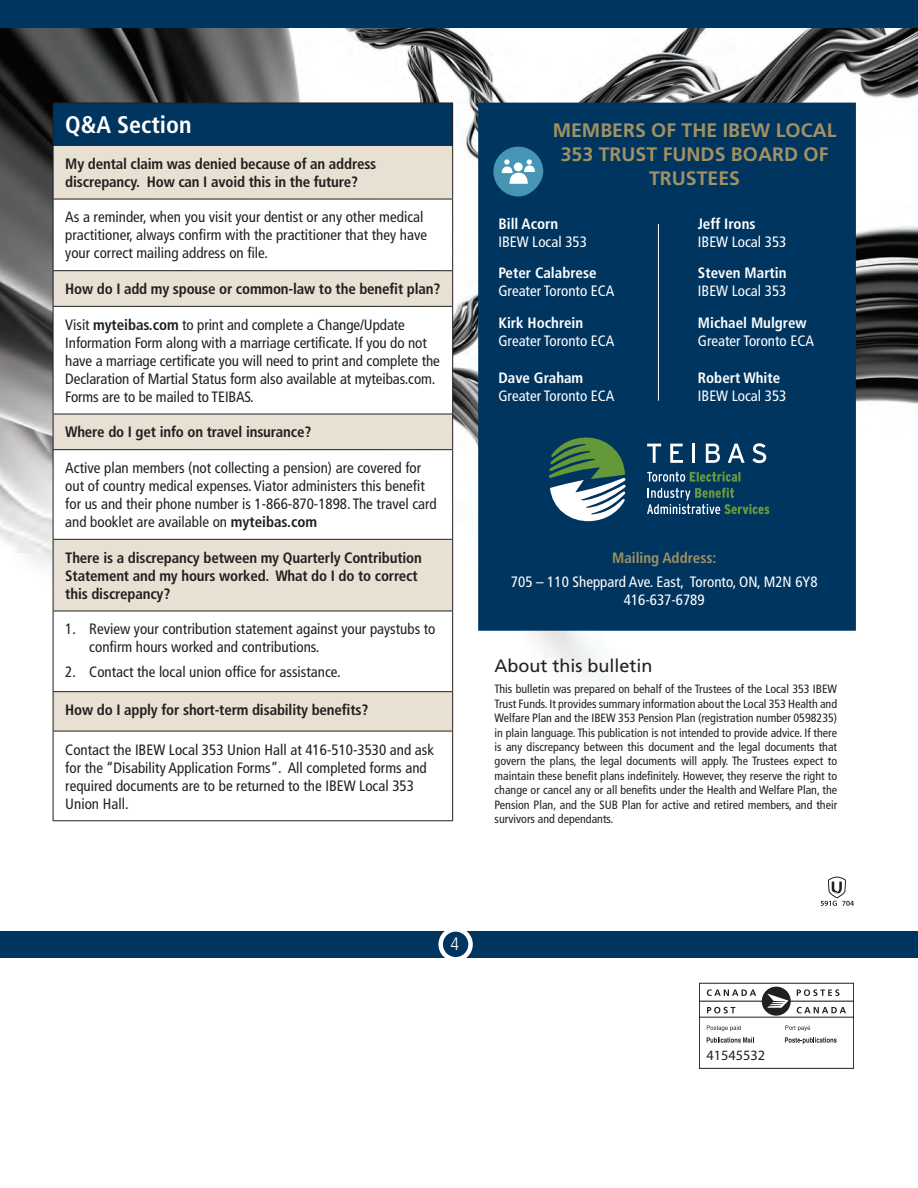
<style>
.page{position:relative;width:918px;height:1188px;background:#fff}
.page>*{position:absolute;margin:0;border:0;box-sizing:border-box;transform-origin:0 0}
.t1{font:700 condensed 24px "Frutiger LT Std";color:#fff}
.t2{font:700 19.5px/24px "Frutiger LT Std";color:#a29161;text-align:center}
.t3{font:18px "Frutiger LT Std";color:#231f20}
.t4{font:300 condensed 18px "Frutiger LT Std";color:#fff}
.t5{font:condensed 15px/18px "Frutiger LT Std";color:#231f20}
.t6{font:700 condensed 15px/18px "Frutiger LT Std";letter-spacing:-.01em;color:#231f20}
.t7{font:condensed 15px/18px "Frutiger LT Std";color:#fff;text-align:center}
.t8{font:700 condensed 15px "Frutiger LT Std";color:#fff}
.t9{font:700 condensed 15px "Frutiger LT Std";color:#a29161}
.t10{font:14.25px "Myriad Pro";color:#231f20}
.t11{font:condensed 12px/14.4px "Frutiger LT Std";color:#231f20;text-align:justify}
.s1{font-weight:700}
</style>
<div class="page">
<img style="left:0;top:28px;width:918px;height:878px">
<div style="left:0;top:931px;width:918px;height:26px;background:#003560"></div>
<svg style="left:441px;top:929px;width:30px;height:30px"></svg>
<div style="left:438px;top:927px;width:35px;height:35px;border:4px solid #fff;border-radius:50%"></div>
<div style="left:53px;top:103px;width:400px;height:42px;background:#003560"></div>
<div style="left:54px;top:146px;width:398px;height:53px;background:#e8e1d3"></div>
<svg style="left:54px;top:200px;width:398px;height:620px"></svg>
<hr style="left:53px;top:103px;width:400px;height:1px;background:#231f20">
<hr style="left:53px;top:103px;width:1px;height:42px;background:#231f20">
<hr style="left:452px;top:103px;width:1px;height:42px;background:#231f20">
<hr style="left:53px;top:145px;width:400px;height:1px;background:#231f20">
<hr style="left:53px;top:146px;width:1px;height:53px;background:#231f20">
<hr style="left:452px;top:146px;width:1px;height:53px;background:#231f20">
<hr style="left:53px;top:199px;width:400px;height:1px;background:#231f20">
<hr style="left:53px;top:199px;width:1px;height:71px;background:#231f20">
<hr style="left:452px;top:199px;width:1px;height:71px;background:#231f20">
<hr style="left:53px;top:270px;width:400px;height:1px;background:#231f20">
<hr style="left:53px;top:271px;width:1px;height:35px;background:#231f20">
<hr style="left:452px;top:271px;width:1px;height:35px;background:#231f20">
<hr style="left:53px;top:306px;width:400px;height:1px;background:#231f20">
<hr style="left:53px;top:307px;width:1px;height:107px;background:#231f20">
<hr style="left:452px;top:307px;width:1px;height:107px;background:#231f20">
<hr style="left:53px;top:414px;width:400px;height:1px;background:#231f20">
<hr style="left:53px;top:414px;width:1px;height:35px;background:#231f20">
<hr style="left:452px;top:414px;width:1px;height:35px;background:#231f20">
<hr style="left:53px;top:449px;width:400px;height:1px;background:#231f20">
<hr style="left:53px;top:450px;width:1px;height:89px;background:#231f20">
<hr style="left:452px;top:450px;width:1px;height:89px;background:#231f20">
<hr style="left:53px;top:539px;width:400px;height:1px;background:#231f20">
<hr style="left:53px;top:540px;width:1px;height:71px;background:#231f20">
<hr style="left:452px;top:540px;width:1px;height:71px;background:#231f20">
<hr style="left:53px;top:611px;width:400px;height:1px;background:#231f20">
<hr style="left:53px;top:611px;width:1px;height:80px;background:#231f20">
<hr style="left:452px;top:611px;width:1px;height:80px;background:#231f20">
<hr style="left:53px;top:691px;width:400px;height:1px;background:#231f20">
<hr style="left:53px;top:692px;width:1px;height:39px;background:#231f20">
<hr style="left:452px;top:692px;width:1px;height:39px;background:#231f20">
<hr style="left:53px;top:731px;width:400px;height:1px;background:#231f20">
<hr style="left:53px;top:731px;width:1px;height:89px;background:#231f20">
<hr style="left:452px;top:731px;width:1px;height:89px;background:#231f20">
<hr style="left:53px;top:820px;width:400px;height:1px;background:#231f20">
<div style="left:478px;top:103px;width:378px;height:528px;background:#003560;border:2px solid #003560"></div>
<svg style="left:647px;top:444px;width:14px;height:19px"></svg>
<svg style="left:670px;top:444px;width:13px;height:19px"></svg>
<svg style="left:693px;top:444px;width:2px;height:19px"></svg>
<svg style="left:706px;top:444px;width:14px;height:19px"></svg>
<svg style="left:728px;top:444px;width:17px;height:19px"></svg>
<svg style="left:752px;top:443px;width:14px;height:20px"></svg>
<svg style="left:549px;top:437px;width:77px;height:85px"></svg>
<svg style="left:647px;top:471px;width:93px;height:11px"></svg>
<svg style="left:647px;top:488px;width:122px;height:26px"></svg>
<div style="left:493px;top:147px;width:50px;height:50px;background:#4795b5;border-radius:50%"></div>
<svg style="left:502px;top:159px;width:33px;height:25px"></svg>
<hr style="left:658px;top:224px;width:1px;height:177px;background:#fff">
<div style="left:0;top:0;width:918px;height:28px;background:#003560"></div>
<svg style="left:821px;top:876px;width:33px;height:30px"></svg>
<svg style="left:699px;top:983px;width:155px;height:86px"></svg>
<h1 class="t1" style="left:65px;top:111px;width:128px">Q&amp;A Section</h1>
<p class="t6" style="left:65px;top:155px;width:313px">My dental claim was denied because of an address discrepancy. How can I avoid this in the future?</p>
<p class="t5" style="left:65px;top:208px;width:363px">As a reminder, when you visit your dentist or any other medical practitioner, always confirm with the practitioner that they have your correct mailing address on file.</p>
<p class="t6" style="left:65px;top:280px;width:377px">How do I add my spouse or common-law to the benefit plan?</p>
<p class="t5" style="left:65px;top:316px;width:376px">Visit <span class="s1">myteibas.com</span> to print and complete a Change/Update Information Form along with a marriage certificate. If you do not have a marriage certificate you will need to print and complete the Declaration of Martial Status form also available at myteibas.com.<br>Forms are to be mailed to TEIBAS.</p>
<p class="t6" style="left:65px;top:423px;width:248px">Where do I get info on travel insurance?</p>
<p class="t5" style="left:65px;top:459px;width:373px">Active plan members (not collecting a pension) are covered for out of country medical expenses. Viator administers this benefit for us and their phone number is 1-866-870-1898. The travel card and booklet are available on <span class="s1">myteibas.com</span></p>
<p class="t6" style="left:65px;top:549px;width:358px">There is a discrepancy between my Quarterly Contribution<br>Statement and my hours worked. What do I do to correct this discrepancy?</p>
<p class="t5" style="left:89px;top:620px;width:348px;text-indent:-24px">1. Review your contribution statement against your paystubs to confirm hours worked and contributions.</p>
<p class="t5" style="left:65px;top:663px;width:277px">2. Contact the local union office for assistance.</p>
<p class="t6" style="left:65px;top:701px;width:305px">How do I apply for short-term disability benefits?</p>
<p class="t5" style="left:65px;top:740px;width:370px">Contact the IBEW Local 353 Union Hall at 416-510-3530 and ask for the “Disability Application Forms”. All completed forms and required documents are to be returned to the IBEW Local 353<br>Union Hall.</p>
<h2 class="t2" style="left:553px;top:118px;width:285px">MEMBERS OF THE IBEW LOCAL<br>353 TRUST FUNDS BOARD OF<br>TRUSTEES</h2>
<p class="t8" style="left:498px;top:214px;width:61px">Bill Acorn</p>
<p class="t8" style="left:698px;top:214px;width:59px">Jeff Irons</p>
<p class="t7" style="left:498px;top:232px;width:90px">IBEW Local 353</p>
<p class="t7" style="left:698px;top:232px;width:90px">IBEW Local 353</p>
<p class="t8" style="left:498px;top:264px;width:100px">Peter Calabrese</p>
<p class="t8" style="left:698px;top:264px;width:90px">Steven Martin</p>
<p class="t7" style="left:498px;top:282px;width:118px">Greater Toronto ECA</p>
<p class="t7" style="left:698px;top:282px;width:90px">IBEW Local 353</p>
<p class="t8" style="left:498px;top:313px;width:86px">Kirk Hochrein</p>
<p class="t8" style="left:698px;top:313px;width:110px">M ichael Mulgrew</p>
<p class="t7" style="left:498px;top:331px;width:118px">Greater Toronto ECA</p>
<p class="t7" style="left:698px;top:331px;width:118px">Greater Toronto ECA</p>
<p class="t8" style="left:498px;top:369px;width:86px">Dave Graham</p>
<p class="t8" style="left:698px;top:369px;width:84px">Robert White</p>
<p class="t7" style="left:498px;top:387px;width:118px">Greater Toronto ECA</p>
<p class="t7" style="left:698px;top:387px;width:90px">IBEW Local 353</p>
<p class="t9" style="left:612px;top:549px;width:106px">Mailing Address:</p>
<p class="t7" style="left:511px;top:573px;width:308px">705 – 110 Sheppard Ave. East, Toronto, ON, M2N 6Y8<br>416-637-6789</p>
<p class="t3" style="left:495px;top:655px;width:160px">About this bulletin</p>
<p class="t11" style="left:495px;top:682px;width:344px">This bulletin was prepared on behalf of the Trustees of the Local 353 IBEW Trust Funds. It provides summary information about the Local 353 Health and Welfare Plan and the IBEW 353 Pension Plan (registration number 0598235) in plain language. This publication is not intended to provide advice. If there is any discrepancy between this document and the legal documents that govern the plans, the legal documents will apply. The Trustees expect to maintain these benefit plans indefinitely. However, they reserve the right to change or cancel any or all benefits under the Health and Welfare Plan, the Pension Plan, and the SUB Plan for active and retired members, and their survivors and dependants.</p>
<p class="t4" style="left:451px;top:934px;width:10px">4</p>
<p class="t10" style="left:706px;top:1046px;width:60px">41545532</p>
</div>
